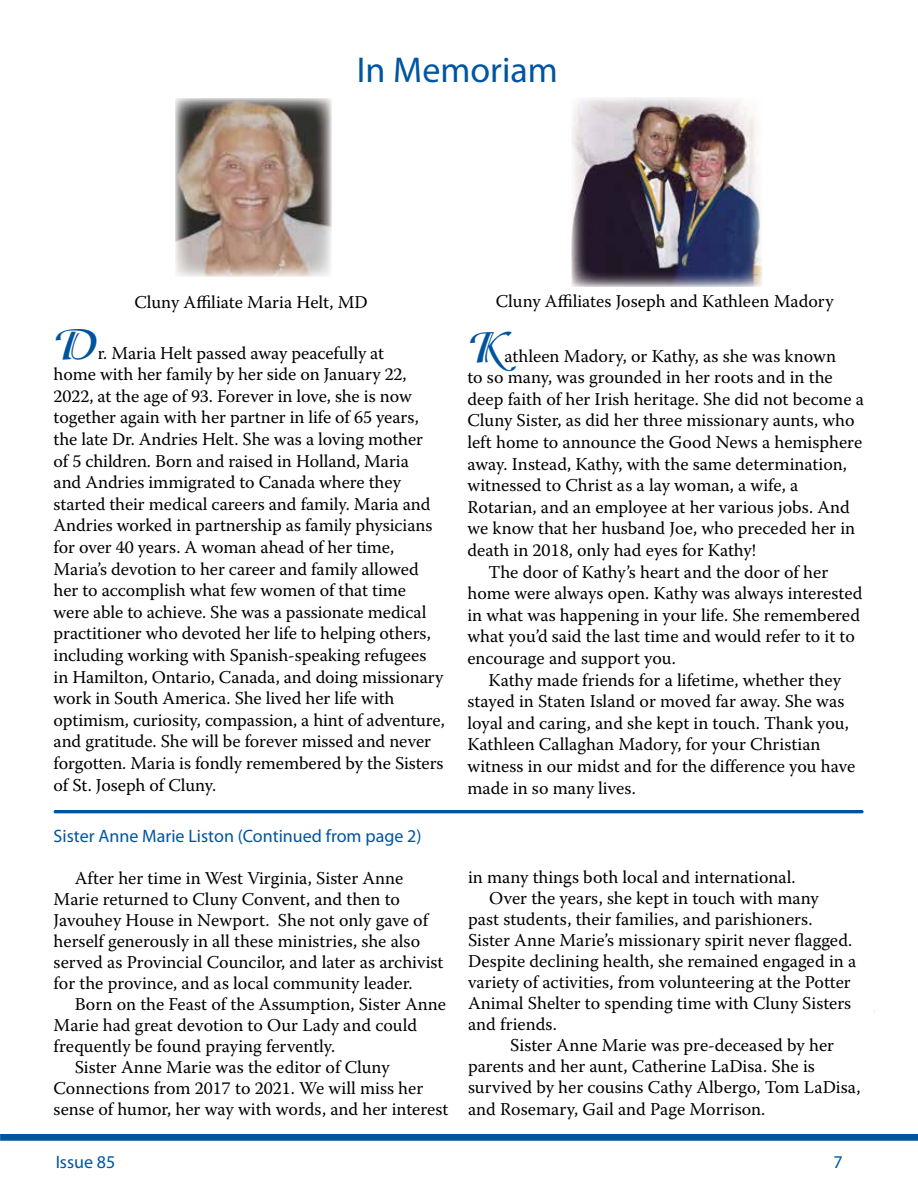
<style>
.page{position:relative;width:918px;height:1188px;background:#fff}
.page>*{position:absolute;margin:0;border:0;box-sizing:border-box;transform-origin:0 0}
.t1{font:700 48px "Isadora";color:#00549e}
.t2{font:36px "Myriad Pro";color:#0055a1}
.t3{font:18px/21.6px "Warnock Pro";color:#000}
.t4{font:18px "Myriad Pro";color:#0055a1}
</style>
<div class="page">
<svg style="left:0;top:1134px;width:918px;height:7px;background:#095ba4"></svg>
<img style="left:175px;top:98px;width:156px;height:179px">
<img style="left:571px;top:97px;width:192px;height:190px">
<hr style="left:54px;top:810px;width:810px;height:3px;background:#0055a1;border-radius:2px">
<h2 class="t2" style="left:357px;top:48px;width:203px">In Memoriam</h2>
<p class="t3" style="left:134px;top:291px;width:235px">Cluny Affiliate Maria Helt, MD</p>
<h1 class="t1" style="left:54px;top:316px;width:46px">D</h1>
<p class="t3" style="left:54px;top:342px;width:393px;text-indent:44px">r. Maria Helt passed away peacefully at<br>home with her family by her side on January 22, 2022, at the age of 93. Forever in love, she is now together again with her partner in life of 65 years, the late Dr. Andries Helt. She was a loving mother<br>of 5 children. Born and raised in Holland, Maria<br>and Andries immigrated to Canada where they started their medical careers and family. Maria and Andries worked in partnership as family physicians for over 40 years. A woman ahead of her time, Maria’s devotion to her career and family allowed her to accomplish what few women of that time were able to achieve. She was a passionate medical practitioner who devoted her life to helping others, including working with Spanish-speaking refugees in Hamilton, Ontario, Canada, and doing missionary work in South America. She lived her life with optimism, curiosity, compassion, a hint of adventure, and gratitude. She will be forever missed and never forgotten. Maria is fondly remembered by the Sisters of St. Joseph of Cluny.</p>
<p class="t4" style="left:54px;top:824px;width:370px">Sister Anne Marie Liston (Continued from page 2)</p>
<p class="t3" style="left:54px;top:867px;width:391px;line-height:21px;text-indent:21px">After her time in West Virginia, Sister Anne Marie returned to Cluny Convent, and then to Javouhey House in Newport. She not only gave of herself generously in all these ministries, she also served as Provincial Councilor, and later as archivist for the province, and as local community leader.</p>
<p class="t3" style="left:75px;top:993px;width:373px">Born on the Feast of the Assumption, Sister Anne</p>
<p class="t3" style="left:54px;top:1014px;width:365px">Marie had great devotion to Our Lady and could</p>
<p class="t3" style="left:54px;top:1035px;width:283px">frequently be found praying fervently.</p>
<p class="t3" style="left:75px;top:1056px;width:316px">Sister Anne Marie was the editor of Cluny</p>
<p class="t3" style="left:54px;top:1077px;width:371px">Connections from 2017 to 2021. We will miss her</p>
<p class="t3" style="left:54px;top:1098px;width:396px">sense of humor, her way with words, and her interest</p>
<p class="t3" style="left:496px;top:290px;width:339px">Cluny Affiliates Joseph and Kathleen Madory</p>
<h1 class="t1" style="left:467px;top:319px;width:39px">K</h1>
<p class="t3" style="left:505px;top:345px;width:333px">athleen Madory, or Kathy, as she was known</p>
<p class="t3" style="left:467px;top:366px;width:367px">to so many, was grounded in her roots and in the</p>
<p class="t3" style="left:467px;top:388px;width:398px">deep faith of her Irish heritage. She did not become a</p>
<p class="t3" style="left:467px;top:409px;width:389px">Cluny Sister, as did her three missionary aunts, who</p>
<p class="t3" style="left:467px;top:431px;width:396px">left home to announce the Good News a hemisphere</p>
<p class="t3" style="left:467px;top:453px;width:381px">away. Instead, Kathy, with the same determination,</p>
<p class="t3" style="left:467px;top:474px;width:332px">witnessed to Christ as a lay woman, a wife, a</p>
<p class="t3" style="left:467px;top:496px;width:384px">Rotarian, and an employee at her various jobs. And</p>
<p class="t3" style="left:467px;top:517px;width:389px">we know that her husband Joe, who preceded her in</p>
<p class="t3" style="left:467px;top:539px;width:290px">death in 2018, only had eyes for Kathy!</p>
<p class="t3" style="left:489px;top:561px;width:341px">The door of Kathy’s heart and the door of her</p>
<p class="t3" style="left:467px;top:582px;width:397px">home were always open. Kathy was always interested</p>
<p class="t3" style="left:467px;top:604px;width:394px">in what was happening in your life. She remembered</p>
<p class="t3" style="left:467px;top:625px;width:389px">what you’d said the last time and would refer to it to</p>
<p class="t3" style="left:467px;top:647px;width:210px">encourage and support you.</p>
<p class="t3" style="left:489px;top:669px;width:354px">Kathy made friends for a lifetime, whether they</p>
<p class="t3" style="left:467px;top:690px;width:379px">stayed in Staten Island or moved far away. She was</p>
<p class="t3" style="left:467px;top:712px;width:383px">loyal and caring, and she kept in touch. Thank you,</p>
<p class="t3" style="left:467px;top:733px;width:355px">Kathleen Callaghan Madory, for your Christian</p>
<p class="t3" style="left:467px;top:755px;width:389px">witness in our midst and for the difference you have</p>
<p class="t3" style="left:467px;top:777px;width:170px">made in so many lives.</p>
<p class="t3" style="left:468px;top:866px;width:329px">in many things both local and international.</p>
<p class="t3" style="left:489px;top:887px;width:331px">Over the years, she kept in touch with many</p>
<p class="t3" style="left:468px;top:908px;width:346px">past students, their families, and parishioners.</p>
<p class="t3" style="left:468px;top:929px;width:386px">Sister Anne Marie’s missionary spirit never flagged.</p>
<p class="t3" style="left:468px;top:950px;width:390px">Despite declining health, she remained engaged in a</p>
<p class="t3" style="left:468px;top:971px;width:384px">variety of activities, from volunteering at the Potter</p>
<p class="t3" style="left:468px;top:992px;width:385px">Animal Shelter to spending time with Cluny Sisters</p>
<p class="t3" style="left:468px;top:1013px;width:91px">and friends.</p>
<p class="t3" style="left:510px;top:1034px;width:325px">Sister Anne Marie was pre-deceased by her</p>
<p class="t3" style="left:468px;top:1055px;width:348px">parents and her aunt, Catherine LaDisa. She is</p>
<p class="t3" style="left:468px;top:1076px;width:394px">survived by her cousins Cathy Albergo, Tom LaDisa,</p>
<p class="t3" style="left:468px;top:1098px;width:299px">and Rosemary, Gail and Page Morrison.</p>
<p class="t4" style="left:56px;top:1151px;width:61px">Issue 85</p>
<p class="t4" style="left:833px;top:1151px;width:11px">7</p>
</div>
